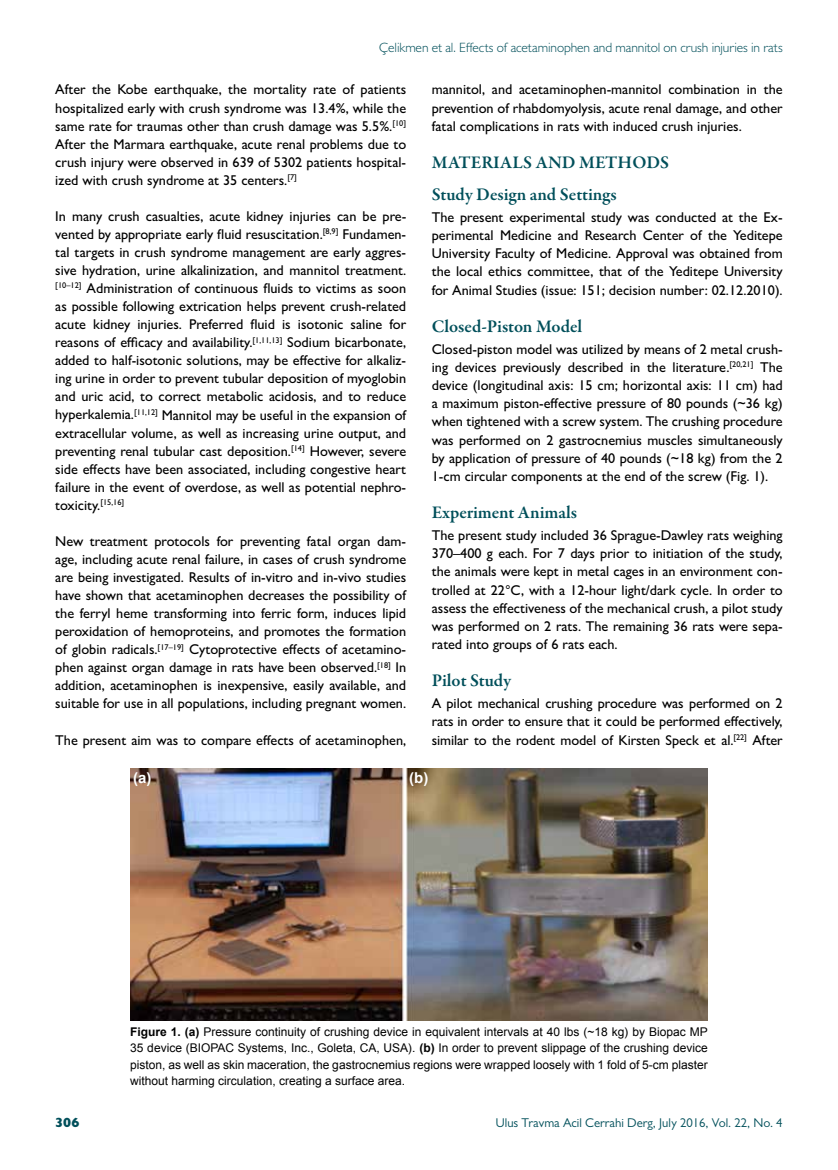
<style>
.page{position:relative;width:838px;height:1170px;background:#fff}
.page>*{position:absolute;margin:0;border:0;box-sizing:border-box;transform-origin:0 0}
.t1{font:600 18px/32px "Garamond Premr Pro";color:#004f5a}
.t2{font:700 15px "Arial";color:#fff}
.t3{font:500 14.25px/18px "Gill Sans MT Pro";color:#000;text-align:justify}
.t4{font:300 13.5px "Gill Sans MT Pro";letter-spacing:-.005em;color:#004f5a}
.t5{font:800 13.5px "Gill Sans MT Pro";color:#004f5a}
.t6{font:12.75px "Gill Sans MT Pro";color:#004f5a}
.t7{font:12px/16.5px "Arial";color:#000;text-align:justify}
.s1{font-weight:700}
</style>
<div class="page">
<img style="left:130px;top:768px;width:577px;height:252px">
<p class="t4" style="left:379px;top:39px;width:405px">Çelikmen et al. Effects of acetaminophen and mannitol on crush injuries in rats</p>
<p class="t3" style="left:55px;top:81px;width:352px">After the Kobe earthquake, the mortality rate of patients hospitalized early with crush syndrome was 13.4%, while the same rate for traumas other than crush damage was 5.5%.<sup>[10] </sup>After the Marmara earthquake, acute renal problems due to crush injury were observed in 639 of 5302 patients hospital&shy;ized with crush syndrome at 35 centers.<sup>[7]</sup></p>
<p class="t3" style="left:55px;top:207px;width:352px">In many crush casualties, acute kidney injuries can be pre&shy;vented by appropriate early fluid resuscitation.<sup>[8,9]</sup> Fundamen&shy;tal targets in crush syndrome management are early aggres&shy;sive hydration, urine alkalinization, and mannitol treatment. <sup>[10–12]</sup> Administration of continuous fluids to victims as soon as possible following extrication helps prevent crush-related acute kidney injuries. Preferred fluid is isotonic saline for reasons of efficacy and availability.<sup>[1,11,13]</sup> Sodium bicarbonate, added to half-isotonic solutions, may be effective for alkaliz&shy;ing urine in order to prevent tubular deposition of myoglobin and uric acid, to correct metabolic acidosis, and to reduce hyperkalemia.<sup>[11,12]</sup> Mannitol may be useful in the expansion of extracellular volume, as well as increasing urine output, and preventing renal tubular cast deposition.<sup>[14]</sup> However, severe side effects have been associated, including congestive heart failure in the event of overdose, as well as potential nephro&shy;toxicity.<sup>[15,16]</sup></p>
<p class="t3" style="left:55px;top:532px;width:352px">New treatment protocols for preventing fatal organ dam&shy;age, including acute renal failure, in cases of crush syndrome are being investigated. Results of in-vitro and in-vivo studies have shown that acetaminophen decreases the possibility of the ferryl heme transforming into ferric form, induces lipid peroxidation of hemoproteins, and promotes the formation of globin radicals.<sup>[17–19]</sup> Cytoprotective effects of acetamino&shy;phen against organ damage in rats have been observed.<sup>[18]</sup> In addition, acetaminophen is inexpensive, easily available, and suitable for use in all populations, including pregnant women.</p>
<p class="t3" style="left:55px;top:730px;width:352px">The present aim was to compare effects of acetaminophen,</p>
<p class="t3" style="left:432px;top:80px;width:352px">mannitol, and acetaminophen-mannitol combination in the prevention of rhabdomyolysis, acute renal damage, and other fatal complications in rats with induced crush injuries.</p>
<p class="t1" style="left:432px;top:147px;width:239px">MATERIALS AND METHODS<br>Study Design and Settings</p>
<p class="t3" style="left:432px;top:208px;width:352px">The present experimental study was conducted at the Ex&shy;perimental Medicine and Research Center of the Yeditepe University Faculty of Medicine. Approval was obtained from the local ethics committee, that of the Yeditepe University for Animal Studies (issue: 151; decision number: 02.12.2010).</p>
<p class="t1" style="left:432px;top:310px;width:152px">Closed-Piston Model</p>
<p class="t3" style="left:432px;top:340px;width:352px">Closed-piston model was utilized by means of 2 metal crush&shy;ing devices previously described in the literature.<sup>[20,21]</sup> The device (longitudinal axis: 15 cm; horizontal axis: 11 cm) had a maximum piston-effective pressure of 80 pounds (~36 kg) when tightened with a screw system. The crushing procedure was performed on 2 gastrocnemius muscles simultaneously by application of pressure of 40 pounds (~18 kg) from the 2<br>1-cm circular components at the end of the screw (Fig. 1).</p>
<p class="t1" style="left:432px;top:496px;width:147px">Experiment Animals</p>
<p class="t3" style="left:432px;top:526px;width:352px">The present study included 36 Sprague-Dawley rats weighing 370–400 g each. For 7 days prior to initiation of the study, the animals were kept in metal cages in an environment con&shy;trolled at 22°C, with a 12-hour light/dark cycle. In order to assess the effectiveness of the mechanical crush, a pilot study was performed on 2 rats. The remaining 36 rats were sepa&shy;rated into groups of 6 rats each.</p>
<p class="t1" style="left:432px;top:664px;width:81px">Pilot Study</p>
<p class="t3" style="left:432px;top:694px;width:352px">A pilot mechanical crushing procedure was performed on 2 rats in order to ensure that it could be performed effectively, similar to the rodent model of Kirsten Speck et al.<sup>[22]</sup> After</p>
<p class="t2" style="left:133px;top:768px;width:20px">(a)</p>
<p class="t2" style="left:409px;top:768px;width:21px">(b)</p>
<p class="t7" style="left:130px;top:1023px;width:579px"><span class="s1">Figure 1. (a)</span> Pressure continuity of crushing device in equivalent intervals at 40 lbs (~18 kg) by Biopac MP 35 device (BIOPAC Systems, Inc., Goleta, CA, USA). <span class="s1">(b)</span> In order to prevent slippage of the crushing device piston, as well as skin maceration, the gastrocnemius regions were wrapped loosely with 1 fold of 5-cm plaster without harming circulation, creating a surface area.</p>
<p class="t5" style="left:55px;top:1114px;width:26px">306</p>
<p class="t6" style="left:496px;top:1115px;width:288px">Ulus Travma Acil Cerrahi Derg, July 2016, Vol. 22, No. 4</p>
</div>
